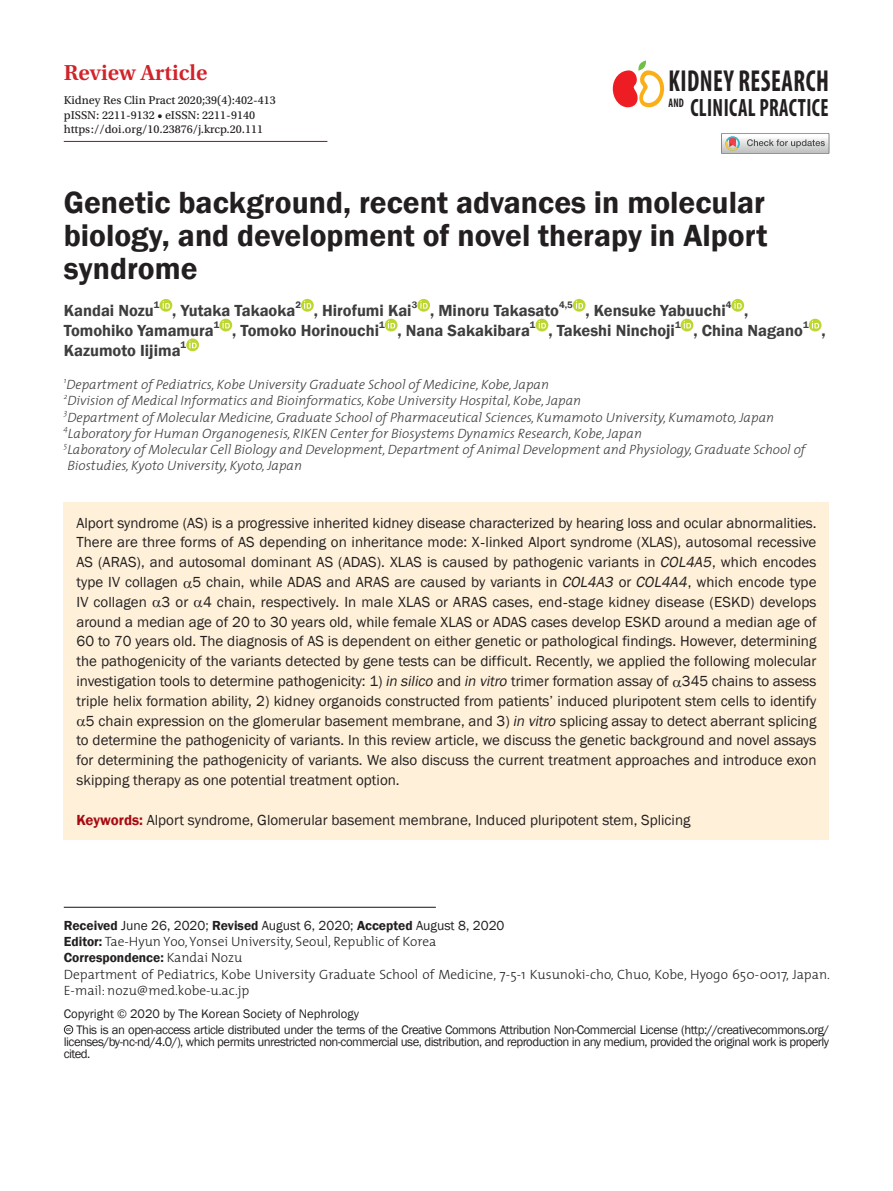
<style>
.page{position:relative;width:893px;height:1191px;background:#fff}
.page>*{position:absolute;margin:0;border:0;box-sizing:border-box;transform-origin:0 0}
.t1{font:600 31.5px/33px "Franklin Gothic";color:#231f20;text-align:justify}
.t2{font:700 condensed 30.45px "Myriad Pro";letter-spacing:.02em;color:#231f20;scale:.82 1}
.t3{font:700 condensed 25.05px "Myriad Pro";letter-spacing:.02em;color:#231f20;scale:.82 1}
.t4{font:600 22.8px "Utopia Std";color:#d1232a}
.t5{font:600 16.5px "Franklin Gothic";color:#3e3e3f}
.t6{font:15px "Franklin Gothic";color:#231f20}
.t7{font:italic 300 13.5px/16.2px "The Mix";color:#3e3e3f}
.t8{font:300 13.5px/16.2px "The Mix";color:#231f20}
.t9{font:13.5px "Franklin Gothic";color:#231f20}
.t10{font:600 13.5px "Franklin Gothic";color:#231f20}
.t11{font:12.75px/12px "Franklin Gothic";letter-spacing:-.04em;color:#231f20;text-align:justify}
.t12{font:12.75px "Franklin Gothic";color:#231f20}
.t13{font:12px/14.4px "Utopia Std Capt";color:#231f20}
.t14{font:600 9.6px "Franklin Gothic";color:#3e3e3f}
.t15{font:italic 300 7.8px "The Mix";color:#3e3e3f}
.t16{font:3.9px "Gothic 725 BT Black A";color:#231f20}
.s1{font-family:"Utopia Std Capt"}
.s2{font-style:italic}
.s3{font-weight:600;color:#a70a12}
.s4{font-weight:600}
.s5{font-family:"Franklin Gothic";font-weight:600}
.s6{font-family:"The Mix";font-weight:300}
</style>
<div class="page">
<div style="left:64px;top:502px;width:765px;height:338px;background:#fef0d9"></div>
<svg style="left:160px;top:299px;width:12px;height:13px"></svg>
<svg style="left:163px;top:301px;width:7px;height:7px"></svg>
<svg style="left:301px;top:299px;width:13px;height:13px"></svg>
<svg style="left:304px;top:301px;width:7px;height:7px"></svg>
<svg style="left:417px;top:299px;width:13px;height:13px"></svg>
<svg style="left:420px;top:301px;width:8px;height:7px"></svg>
<svg style="left:573px;top:299px;width:12px;height:13px"></svg>
<svg style="left:576px;top:301px;width:7px;height:7px"></svg>
<svg style="left:731px;top:299px;width:13px;height:13px"></svg>
<svg style="left:734px;top:301px;width:8px;height:7px"></svg>
<svg style="left:219px;top:319px;width:13px;height:12px"></svg>
<svg style="left:223px;top:321px;width:7px;height:7px"></svg>
<svg style="left:385px;top:319px;width:13px;height:12px"></svg>
<svg style="left:388px;top:321px;width:7px;height:7px"></svg>
<svg style="left:536px;top:319px;width:12px;height:12px"></svg>
<svg style="left:539px;top:321px;width:7px;height:7px"></svg>
<svg style="left:681px;top:319px;width:12px;height:12px"></svg>
<svg style="left:684px;top:321px;width:7px;height:7px"></svg>
<svg style="left:809px;top:319px;width:12px;height:12px"></svg>
<svg style="left:812px;top:321px;width:7px;height:7px"></svg>
<svg style="left:186px;top:338px;width:13px;height:13px"></svg>
<svg style="left:189px;top:341px;width:8px;height:7px"></svg>
<hr style="left:64px;top:141px;width:263px;height:1px;background:#a70a12">
<svg style="left:721px;top:133px;width:108px;height:21px"></svg>
<svg style="left:613px;top:60px;width:51px;height:47px"></svg>
<hr style="left:64px;top:906px;width:372px;height:1px;background:#231f20">
<div style="left:64px;top:1025px;width:9px;height:9px;border:1px solid #231f20;border-radius:50%"></div>
<h3 class="t4" style="left:64px;top:59px;width:145px">Review Article</h3>
<p class="t13" style="left:64px;top:94px;width:214px">Kidney Res Clin Pract 2020;39(4):402-413 pISSN: 2211-9132 • eISSN: 2211-9140 https://doi.org/10.23876/j.krcp.20.111</p>
<h2 class="t2" style="left:668px;top:62px;width:197px">KIDNEY RESEARCH</h2>
<h3 class="t3" style="left:668px;top:91px;width:197px"><sup>AND</sup> CLINICAL PRACTICE</h3>
<h1 class="t1" style="left:64px;top:187px;width:705px">Genetic background, recent advances in molecular biology, and development of novel therapy in Alport syndrome</h1>
<p class="t5" style="left:64px;top:300px;width:92px">Kandai Nozu</p>
<p class="t14" style="left:154px;top:299px;width:7px">1</p>
<p class="t14" style="left:295px;top:299px;width:7px">2</p>
<p class="t5" style="left:314px;top:300px;width:99px">, Hirofumi Kai</p>
<p class="t14" style="left:412px;top:299px;width:7px">3</p>
<p class="t5" style="left:430px;top:300px;width:130px">, Minoru Takasato</p>
<p class="t14" style="left:559px;top:299px;width:15px">4,5</p>
<p class="t5" style="left:585px;top:300px;width:142px">, Kensuke Yabuuchi</p>
<p class="t14" style="left:726px;top:299px;width:7px">4</p>
<p class="t5" style="left:172px;top:300px;width:125px">, Yutaka Takaoka</p>
<p class="t5" style="left:744px;top:300px;width:6px">,</p>
<p class="t5" style="left:64px;top:320px;width:152px">Tomohiko Yamamura</p>
<p class="t14" style="left:214px;top:319px;width:7px">1</p>
<p class="t5" style="left:232px;top:320px;width:148px">, Tomoko Horinouchi</p>
<p class="t14" style="left:379px;top:319px;width:7px">1</p>
<p class="t5" style="left:398px;top:320px;width:134px">, Nana Sakakibara</p>
<p class="t14" style="left:530px;top:319px;width:7px">1</p>
<p class="t5" style="left:548px;top:320px;width:128px">, Takeshi Ninchoji</p>
<p class="t14" style="left:675px;top:319px;width:7px">1</p>
<p class="t5" style="left:693px;top:320px;width:111px">, China Nagano</p>
<p class="t14" style="left:803px;top:319px;width:7px">1</p>
<p class="t5" style="left:64px;top:340px;width:118px">Kazumoto Iijima</p>
<p class="t14" style="left:181px;top:339px;width:7px">1</p>
<p class="t15" style="left:64px;top:374px;width:4px">1</p>
<p class="t7" style="left:66px;top:376px;width:484px">Department of Pediatrics, Kobe University Graduate School of Medicine, Kobe, Japan</p>
<p class="t15" style="left:64px;top:390px;width:5px">2</p>
<p class="t7" style="left:68px;top:392px;width:515px">Division of Medical Informatics and Bioinformatics, Kobe University Hospital, Kobe, Japan</p>
<p class="t15" style="left:64px;top:406px;width:5px">3</p>
<p class="t7" style="left:67px;top:408px;width:708px">Department of Molecular Medicine, Graduate School of Pharmaceutical Sciences, Kumamoto University, Kumamoto, Japan</p>
<p class="t15" style="left:64px;top:422px;width:6px">4</p>
<p class="t7" style="left:68px;top:425px;width:575px">Laboratory for Human Organogenesis, RIKEN Center for Biosystems Dynamics Research, Kobe, Japan</p>
<p class="t15" style="left:64px;top:438px;width:5px">5</p>
<p class="t7" style="left:67px;top:441px;width:739px">Laboratory of Molecular Cell Biology and Development, Department of Animal Development and Physiology, Graduate School of<br>Biostudies, Kyoto University, Kyoto, Japan</p>
<p class="t5" style="left:821px;top:320px;width:6px">,</p>
<p class="t6" style="left:77px;top:513px;width:742px">Alport syndrome (AS) is a progressive inherited kidney disease characterized by hearing loss and ocular abnormalities.</p>
<p class="t6" style="left:77px;top:533px;width:741px">There are three forms of AS depending on inheritance mode: X<span class="s1">-</span>linked Alport syndrome (XLAS), autosomal recessive</p>
<p class="t6" style="left:77px;top:553px;width:741px">AS (ARAS), and autosomal dominant AS (ADAS). XLAS is caused by pathogenic variants in <span class="s2">COL4A5</span>, which encodes</p>
<p class="t6" style="left:77px;top:572px;width:741px">type IV collagen 5 chain, while ADAS and ARAS are caused by variants in <span class="s2">COL4A3</span> or <span class="s2">COL4A4</span>, which encode type</p>
<p class="t6" style="left:77px;top:592px;width:741px">IV collagen 3 or 4 chain, respectively. In male XLAS or ARAS cases, end<span class="s1">-</span>stage kidney disease (ESKD) develops</p>
<p class="t6" style="left:77px;top:612px;width:741px">around a median age of 20 to 30 years old, while female XLAS or ADAS cases develop ESKD around a median age of</p>
<p class="t6" style="left:77px;top:632px;width:741px">60 to 70 years old. The diagnosis of AS is dependent on either genetic or pathological findings. However, determining</p>
<p class="t6" style="left:77px;top:652px;width:741px">the pathogenicity of the variants detected by gene tests can be difficult. Recently, we applied the following molecular</p>
<p class="t6" style="left:77px;top:671px;width:741px">investigation tools to determine pathogenicity: 1) <span class="s2">in silico</span> and <span class="s2">in vitro</span> trimer formation assay of 345 chains to assess</p>
<p class="t6" style="left:77px;top:691px;width:741px">triple helix formation ability, 2) kidney organoids constructed from patients’ induced pluripotent stem cells to identify</p>
<p class="t6" style="left:86px;top:711px;width:732px">5 chain expression on the glomerular basement membrane, and 3) <span class="s2">in vitro</span> splicing assay to detect aberrant splicing</p>
<p class="t6" style="left:77px;top:731px;width:741px">to determine the pathogenicity of variants. In this review article, we discuss the genetic background and novel assays</p>
<p class="t6" style="left:77px;top:751px;width:741px">for determining the pathogenicity of variants. We also discuss the current treatment approaches and introduce exon</p>
<p class="t6" style="left:77px;top:770px;width:325px">skipping therapy as one potential treatment option.</p>
<p class="t6" style="left:77px;top:810px;width:615px"><span class="s3">Keywords:</span> Alport syndrome, Glomerular basement membrane, Induced pluripotent stem, Splicing</p>
<p class="t9" style="left:64px;top:917px;width:442px"><span class="s4">Received</span> June 26, 2020; <span class="s4">Revised</span> August 6, 2020; <span class="s4">Accepted</span> August 8, 2020</p>
<p class="t8" style="left:64px;top:933px;width:374px"><span class="s5">Editor:</span> Tae-Hyun Yoo, Yonsei University, Seoul, Republic of Korea</p>
<p class="t10" style="left:64px;top:949px;width:180px">Correspondence: <span class="s6">Kandai Nozu</span></p>
<p class="t8" style="left:64px;top:965px;width:768px">Department of Pediatrics, Kobe University Graduate School of Medicine, 7-5-1 Kusunoki-cho, Chuo, Kobe, Hyogo 650-0017, Japan.<br>E-mail: nozu@med.kobe-u.ac.jp</p>
<p class="t12" style="left:64px;top:1005px;width:297px">Copyright © 2020 by The Korean Society of Nephrology</p>
<p class="t16" style="left:66px;top:1027px;width:7px">CC</p>
<p class="t11" style="left:64px;top:1024px;width:767px;text-indent:13px">This is an open-access article distributed under the terms of the Creative Commons Attribution Non-Commercial License (http://creativecommons.org/ licenses/by-nc-nd/4.0/), which permits unrestricted non-commercial use, distribution, and reproduction in any medium, provided the original work is properly cited.</p>
</div>
